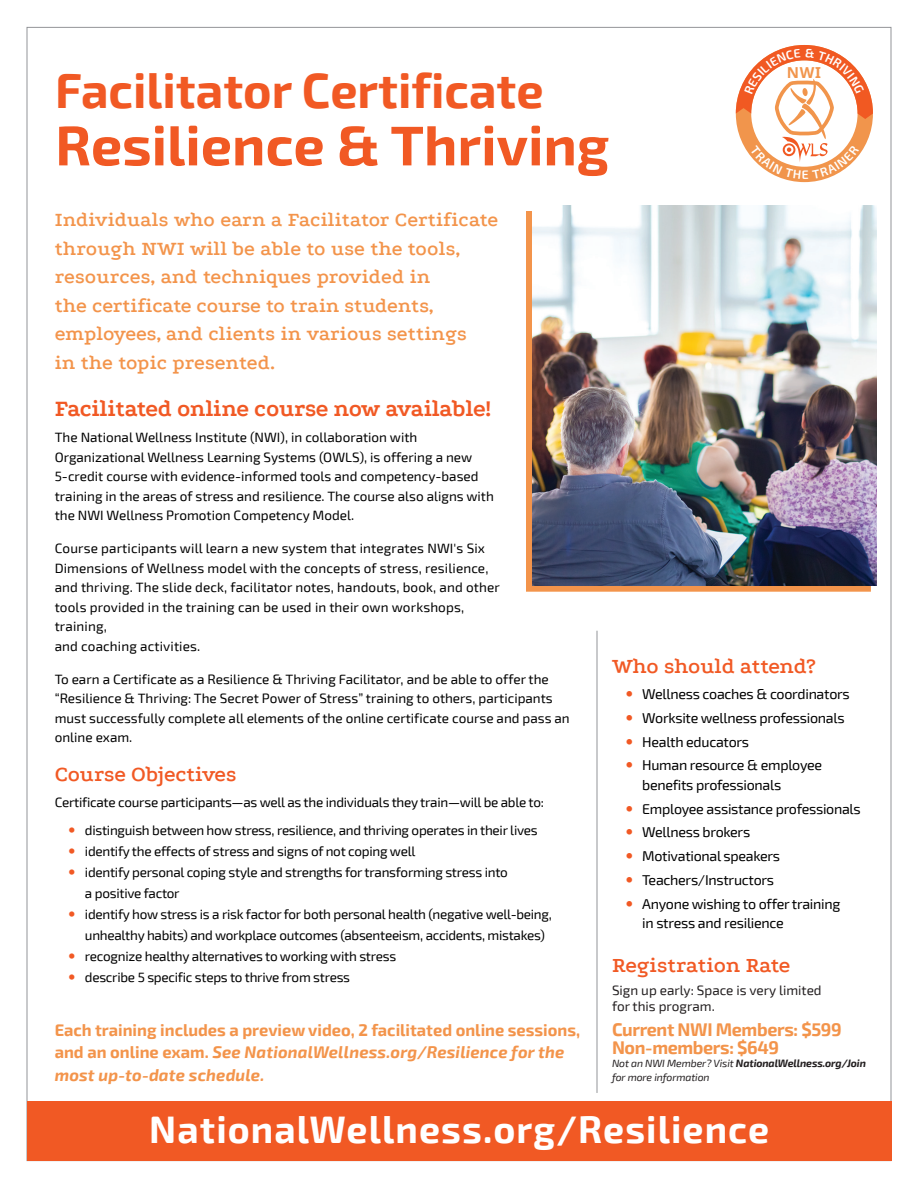
<style>
.page{position:relative;width:918px;height:1188px;background:#fff}
.page>*{position:absolute;margin:0;border:0;box-sizing:border-box;transform-origin:0 0}
.t1{font:700 55.8px "Exo 2";color:#f15924}
.t2{font:700 48.45px "Exo 2";color:#f15924}
.t3{font:700 37.5px "Exo 2";letter-spacing:.03em;color:#fff}
.t4{font:700 24px "Podkova";letter-spacing:-.01em;color:#f15924}
.t5{font:600 22.5px "Podkova";color:#f15924}
.t6{font:600 21px/28.5px "Podkova";letter-spacing:.005em;color:#f3944b}
.t7{font:700 18px/18px "Exo 2";letter-spacing:-.02em;color:#f3944b}
.t8{font:700 16.5px/22.5px "Exo 2";color:#f3944b}
.t9{font:700 15.15px "Noto Sans";color:#f1954c}
.t10{font:14.25px/19.5px "Exo 2";letter-spacing:-.02em;color:#000}
.t11{font:13.5px/19.5px "Exo 2";color:#000}
.t12{font:13.5px/21px "Exo 2";letter-spacing:-.02em;color:#000}
.t13{font:13.5px/16.2px "Exo 2";color:#231f20}
.t14{font:italic 10.5px/13.5px "Exo 2";letter-spacing:-.01em;color:#231f20}
.s1{font-style:italic}
.s2{font-weight:700}
</style>
<div class="page">
<hr style="left:597px;top:631px;width:1px;height:462px;background:#939598">
<div style="left:27px;top:1102px;width:864px;height:59px;background:#f15924"></div>
<div style="left:526px;top:211px;width:344px;height:381px;background:#f3944b"></div>
<img style="left:532px;top:205px;width:344px;height:380px">
<svg style="left:736px;top:45px;width:137px;height:137px"></svg>
<p class="t2" style="left:55px;top:62px;width:490px">Facilitator Certificate</p>
<p class="t1" style="left:55px;top:112px;width:556px">Resilience &amp; Thriving</p>
<p class="t6" style="left:55px;top:205px;width:445px">Individuals who earn a Facilitator Certificate through NWI will be able to use the tools, resources, and techniques provided in<br>the certificate course to train students, employees, and clients in various settings<br>in the topic presented.</p>
<p class="t9" style="left:787px;top:62px;width:36px">NWI</p>
<p class="t4" style="left:55px;top:391px;width:438px">Facilitated online course now available!</p>
<p class="t11" style="left:55px;top:428px;width:441px">The National Wellness Institute (NWI), in collaboration with Organizational Wellness Learning Systems (OWLS), is offering a new 5-credit course with evidence-informed tools and competency-based training in the areas of stress and resilience. The course also aligns with the NWI Wellness Promotion Competency Model.</p>
<p class="t11" style="left:55px;top:539px;width:447px">Course participants will learn a new system that integrates NWI's Six Dimensions of Wellness model with the concepts of stress, resilience, and thriving. The slide deck, facilitator notes, handouts, book, and other tools provided in the training can be used in their own workshops, training,<br>and coaching activities.</p>
<p class="t11" style="left:55px;top:669px;width:517px">To earn a Certificate as a Resilience &amp; Thriving Facilitator, and be able to offer the “Resilience &amp; Thriving: The Secret Power of Stress” training to others, participants must successfully complete all elements of the online certificate course and pass an online exam.</p>
<p class="t5" style="left:55px;top:759px;width:183px">Course Objectives</p>
<p class="t12" style="left:55px;top:792px;width:491px">Certificate course participants—as well as the individuals they train—will be able to:</p>
<p class="t12" style="left:85px;top:820px;width:454px">distinguish between how stress, resilience, and thriving operates in their lives</p>
<p class="t12" style="left:85px;top:841px;width:332px">identify the effects of stress and signs of not coping well</p>
<p class="t12" style="left:85px;top:862px;width:424px">identify personal coping style and strengths for transforming stress into a positive factor</p>
<p class="t12" style="left:85px;top:904px;width:468px">identify how stress is a risk factor for both personal health (negative well-being, unhealthy habits) and workplace outcomes (absenteeism, accidents, mistakes)</p>
<p class="t12" style="left:85px;top:946px;width:313px">recognize healthy alternatives to working with stress</p>
<p class="t12" style="left:85px;top:967px;width:267px">describe 5 specific steps to thrive from stress</p>
<p class="t8" style="left:55px;top:1019px;width:527px">Each training includes a preview video, 2 facilitated online sessions, and an online exam. <span class="s1">See NationalWellness.org/Resilience for the most up-to-date schedule.</span></p>
<p class="t5" style="left:612px;top:650px;width:205px">Who should attend?</p>
<p class="t10" style="left:642px;top:684px;width:209px">Wellness coaches &amp; coordinators</p>
<p class="t10" style="left:642px;top:708px;width:204px">Worksite wellness professionals</p>
<p class="t10" style="left:642px;top:732px;width:108px">Health educators</p>
<p class="t10" style="left:642px;top:756px;width:181px">Human resource &amp; employee benefits professionals</p>
<p class="t10" style="left:642px;top:799px;width:220px">Employee assistance professionals</p>
<p class="t10" style="left:642px;top:823px;width:110px">Wellness brokers</p>
<p class="t10" style="left:642px;top:847px;width:139px">Motivational speakers</p>
<p class="t10" style="left:642px;top:871px;width:133px">Teachers/Instructors</p>
<p class="t10" style="left:642px;top:894px;width:200px">Anyone wishing to offer training in stress and resilience</p>
<p class="t5" style="left:612px;top:949px;width:180px">Registration Rate</p>
<p class="t13" style="left:612px;top:982px;width:211px">Sign up early: Space is very limited for this program.</p>
<p class="t7" style="left:612px;top:1021px;width:231px">Current NWI Members: $599<br>Non-members: $649</p>
<p class="t14" style="left:612px;top:1057px;width:256px">Not an NWI Member? Visit <span class="s2">NationalWellness.org/Join </span>for more information</p>
<p class="t3" style="left:149px;top:1108px;width:621px">NationalWellness.org/Resilience</p>
</div>
